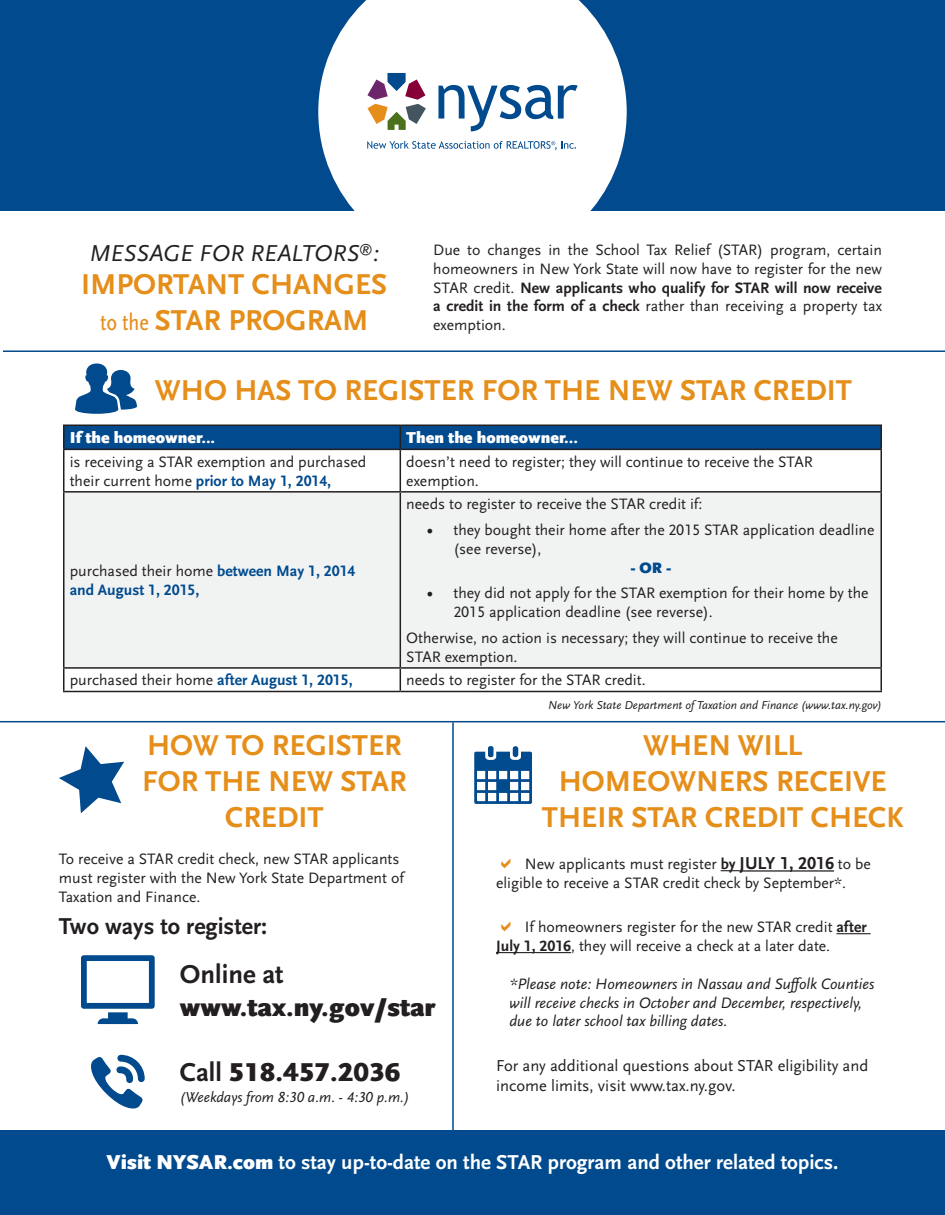
<style>
.page{position:relative;width:945px;height:1215px;background:#fff}
.page>*{position:absolute;margin:0;border:0;box-sizing:border-box;transform-origin:0 0}
.t1{font:700 30px/36px "Scala Sans OT";color:#e58e19;text-align:center}
.t2{font:900 27px/32.4px "Scala Sans OT";color:#231f20}
.t3{font:italic 24px "Scala Sans OT";color:#231f20}
.t4{font:700 24px "Scala Sans OT";color:#231f20}
.t5{font:700 21px "Scala Sans OT";color:#fff}
.t6{font:16.5px/19.8px "Scala Sans OT";color:#231f20}
.t7{font:900 16.5px "Scala Sans OT";color:#fff}
.t8{font:15.75px/18.9px "Scala Sans OT";color:#231f20}
.t9{font:italic 15.75px/18.9px "Scala Sans OT";color:#231f20}
.t10{font:700 15.75px/18.9px "Scala Sans OT";color:#004a8d}
.t11{font:900 15.75px "Scala Sans OT";color:#004a8d}
.t12{font:italic 15px "Scala Sans OT";color:#231f20}
.t13{font:italic 12px "Scala Sans OT";color:#231f20}
.s1{font-weight:400;font-stretch:condensed;font-size:24px}
.s2{font-weight:700}
.s3{font-weight:700;color:#004a8d}
.s4{font-weight:400;color:#231f20}
.s5{font-family:"Minion Pro";font-size:18px}
.s6{font-weight:700;font-size:18px}
.s7{font-weight:900}
</style>
<div class="page">
<div style="left:0;top:1130px;width:945px;height:85px;background:#004a8d"></div>
<div style="left:0;top:0;width:945px;height:211px;background:#004a8d"></div>
<svg style="left:318px;top:0;width:309px;height:211px;background:#e3ebf2"></svg>
<svg style="left:367px;top:141px;width:209px;height:9px;background:#c0d2e2"></svg>
<svg style="left:438px;top:85px;width:140px;height:46px"></svg>
<svg style="left:367px;top:73px;width:59px;height:57px;background:#bdb1b1"></svg>
<hr style="left:3px;top:350px;width:942px;height:2px;background:#004a8d">
<hr style="left:0;top:721px;width:945px;height:1px;background:#004a8d">
<hr style="left:452px;top:722px;width:2px;height:408px;background:#004a8d">
<div style="left:65px;top:493px;width:815px;height:174px;background:#f1f3f3"></div>
<hr style="left:63px;top:425px;width:337px;height:1px;background:#231f20">
<hr style="left:63px;top:426px;width:2px;height:23px;background:#231f20">
<hr style="left:400px;top:425px;width:482px;height:1px;background:#231f20">
<svg style="left:64px;top:425px;width:816px;height:24px;background:#024785"></svg>
<hr style="left:880px;top:426px;width:2px;height:23px;background:#231f20">
<hr style="left:63px;top:449px;width:337px;height:1px;background:#231f20">
<hr style="left:63px;top:450px;width:2px;height:41px;background:#231f20">
<hr style="left:400px;top:449px;width:482px;height:1px;background:#231f20">
<hr style="left:400px;top:450px;width:1px;height:41px;background:#231f20">
<hr style="left:880px;top:450px;width:2px;height:41px;background:#231f20">
<hr style="left:63px;top:491px;width:337px;height:2px;background:#231f20">
<hr style="left:63px;top:493px;width:2px;height:174px;background:#231f20">
<hr style="left:400px;top:491px;width:482px;height:2px;background:#231f20">
<hr style="left:400px;top:493px;width:1px;height:174px;background:#231f20">
<hr style="left:880px;top:493px;width:2px;height:174px;background:#231f20">
<hr style="left:63px;top:667px;width:337px;height:2px;background:#231f20">
<hr style="left:63px;top:669px;width:2px;height:22px;background:#231f20">
<hr style="left:400px;top:667px;width:482px;height:2px;background:#231f20">
<svg style="left:400px;top:669px;width:1px;height:22px"></svg>
<hr style="left:880px;top:669px;width:2px;height:22px;background:#231f20">
<hr style="left:63px;top:691px;width:337px;height:1px;background:#231f20">
<hr style="left:400px;top:691px;width:482px;height:1px;background:#231f20">
<svg style="left:91px;top:1055px;width:54px;height:54px"></svg>
<svg style="left:75px;top:363px;width:62px;height:51px"></svg>
<svg style="left:81px;top:955px;width:74px;height:69px"></svg>
<svg style="left:721px;top:870px;width:19px;height:1px"></svg>
<hr style="left:740px;top:870px;width:94px;height:2px;background:#231f20">
<hr style="left:836px;top:933px;width:35px;height:1px;background:#231f20">
<hr style="left:496px;top:952px;width:75px;height:1px;background:#231f20">
<div style="left:513px;top:746px;width:5px;height:11px;background:#004a8d;border-radius:3px"></div>
<div style="left:488px;top:746px;width:6px;height:11px;background:#004a8d;border-radius:2px"></div>
<svg style="left:474px;top:752px;width:58px;height:52px"></svg>
<svg style="left:59px;top:746px;width:65px;height:67px"></svg>
<p class="t3" style="left:89px;top:240px;width:291px">MESSAGE FOR REALTORS<sup>®</sup>:</p>
<p class="t1" style="left:81px;top:267px;width:308px">IMPORTANT CHANGES <span class="s1">to the</span> STAR PROGRAM</p>
<p class="t8" style="left:433px;top:240px;width:450px;text-align:justify">Due to changes in the School Tax Relief (STAR) program, certain homeowners in New York State will now have to register for the new STAR credit. <span class="s2">New applicants who qualify for STAR will now receive a credit in the form of a check</span> rather than receiving a property tax exemption.</p>
<p class="t1" style="left:155px;top:372px;width:699px">WHO HAS TO REGISTER FOR THE NEW STAR CREDIT</p>
<p class="t7" style="left:70px;top:428px;width:147px">If the homeowner...</p>
<p class="t7" style="left:406px;top:428px;width:173px">Then the homeowner...</p>
<p class="t8" style="left:70px;top:453px;width:298px">is receiving a STAR exemption and purchased their current home <span class="s3">prior to May 1, 2014,</span></p>
<p class="t8" style="left:406px;top:453px;width:408px">doesn’t need to register; they will continue to receive the STAR exemption.</p>
<p class="t10" style="left:70px;top:562px;width:287px"><span class="s4">purchased their home</span> between May 1, 2014 and August 1, 2015,</p>
<p class="t8" style="left:406px;top:495px;width:298px">needs to register to receive the STAR credit if:</p>
<p class="t8" style="left:454px;top:521px;width:423px;text-indent:-27px"><span class="s5">•</span> they bought their home after the 2015 STAR application deadline (see reverse),</p>
<p class="t11" style="left:630px;top:559px;width:43px">- OR -</p>
<p class="t8" style="left:454px;top:584px;width:416px;text-indent:-27px"><span class="s5">•</span> they did not apply for the STAR exemption for their home by the<br>2015 application deadline (see reverse).</p>
<p class="t8" style="left:406px;top:629px;width:433px">Otherwise, no action is necessary; they will continue to receive the<br>STAR exemption.</p>
<p class="t8" style="left:70px;top:671px;width:284px">purchased their home <span class="s3">after August 1, 2015,</span></p>
<p class="t8" style="left:406px;top:671px;width:241px">needs to register for the STAR credit.</p>
<p class="t13" style="left:548px;top:698px;width:335px">New York State Department of Taxation and Finance (www.tax.ny.gov)</p>
<p class="t1" style="left:142px;top:727px;width:266px">HOW TO REGISTER<br>FOR THE NEW STAR<br>CREDIT</p>
<p class="t8" style="left:59px;top:850px;width:347px">To receive a STAR credit check, new STAR applicants must register with the New York State Department of<br>Taxation and Finance.</p>
<p class="t4" style="left:59px;top:913px;width:210px">Two ways to register:</p>
<p class="t2" style="left:180px;top:959px;width:257px"><span class="s2">Online at </span>www.tax.ny.gov/star</p>
<p class="t2" style="left:180px;top:1056px;width:222px"><span class="s2">Call</span> 518.457.2036</p>
<p class="t12" style="left:180px;top:1089px;width:231px">(Weekdays from 8:30 a.m. - 4:30 p.m.)</p>
<p class="t1" style="left:542px;top:727px;width:363px">WHEN WILL<br>HOMEOWNERS RECEIVE<br>THEIR STAR CREDIT CHECK</p>
<p class="t8" style="left:496px;top:855px;width:376px;text-indent:29px">New applicants must register <span class="s2">by</span> <span class="s6">JULY 1, 2016</span> to be eligible to receive a STAR credit check by September*.</p>
<p class="t8" style="left:496px;top:918px;width:372px;text-indent:29px">If homeowners register for the new STAR credit <span class="s2">after<br>July 1, 2016</span>, they will receive a check at a later date.</p>
<p class="t9" style="left:510px;top:974px;width:366px">*Please note: Homeowners in Nassau and Suffolk Counties will receive checks in October and December, respectively, due to later school tax billing dates.</p>
<p class="t6" style="left:496px;top:1056px;width:374px">For any additional questions about STAR eligibility and income limits, visit www.tax.ny.gov.</p>
<p class="t5" style="left:106px;top:1150px;width:734px"><span class="s7">Visit NYSAR.com</span> to stay up-to-date on the STAR program and other related topics.</p>
</div>
